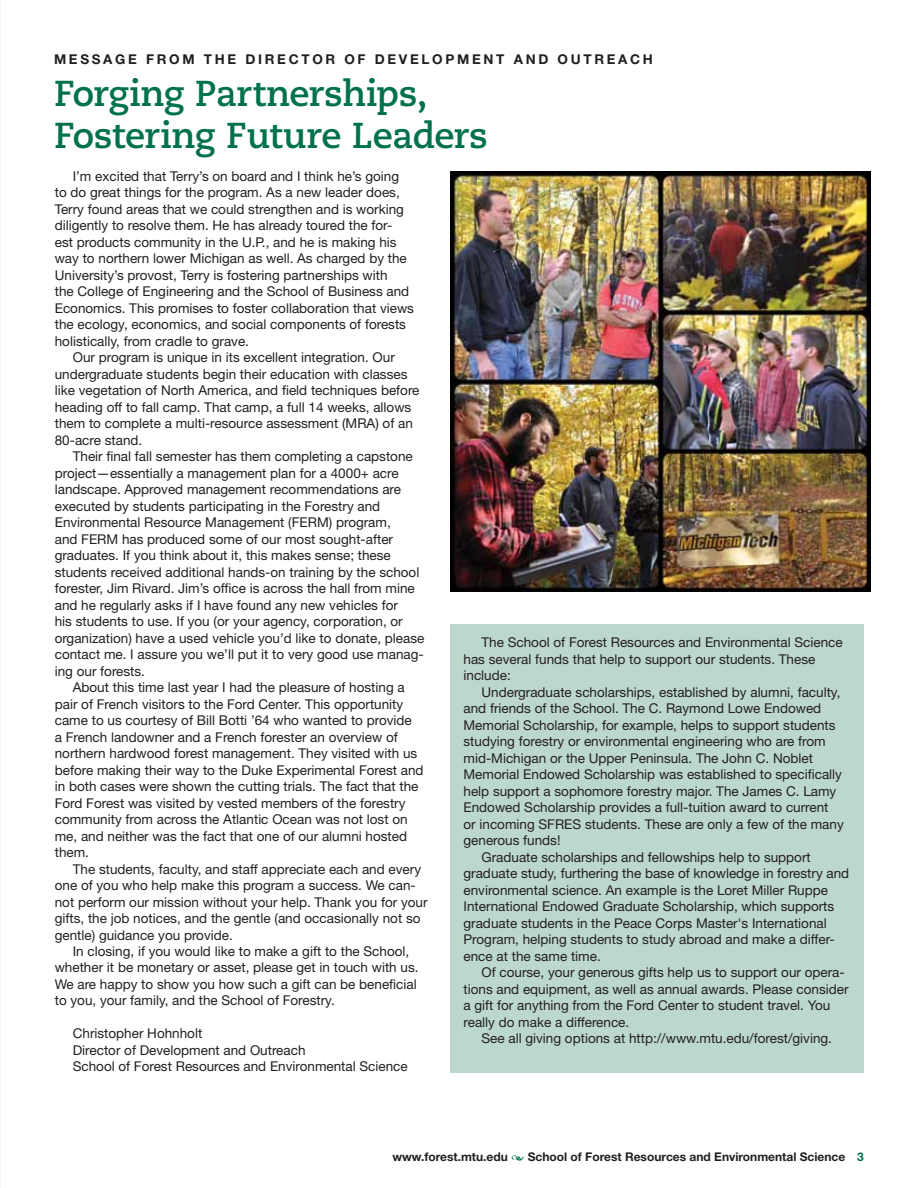
<style>
.page{position:relative;width:918px;height:1188px;background:#fff}
.page>*{position:absolute;margin:0;border:0;box-sizing:border-box;transform-origin:0 0}
.t1{font:700 36px/42px "Caecilia LT Std";letter-spacing:-.015em;color:#00724a}
.t2{font:13.5px/16.5px "Helvetica Neue LT Std";color:#231f20}
.t3{font:700 13.5px "Helvetica Neue LT Std";letter-spacing:.2em;color:#231f20}
.t4{font:700 12px "Helvetica Neue LT Std";color:#231f20}
.s1{font-family:"Minion Pro";font-weight:400;font-style:italic;color:#00724a}
.s2{color:#00724a}
</style>
<div class="page">
<img style="left:450px;top:171px;width:420px;height:420px">
<div style="left:450px;top:624px;width:414px;height:448px;background:#bcd7cb"></div>
<p class="t3" style="left:54px;top:50px;width:28px">Message</p>
<p class="t3" style="left:146px;top:50px;width:13px">from</p>
<p class="t3" style="left:204px;top:50px;width:12px">the</p>
<p class="t3" style="left:245px;top:50px;width:13px">director</p>
<p class="t3" style="left:344px;top:50px;width:12px">of</p>
<p class="t3" style="left:375px;top:50px;width:47px">Develo</p>
<p class="t3" style="left:446px;top:50px;width:25px">pment</p>
<p class="t3" style="left:514px;top:50px;width:13px">and</p>
<p class="t3" style="left:558px;top:50px;width:39px">Outreach</p>
<h1 class="t1" style="left:54px;top:73px;width:436px">Forging Partnerships,<br>Fostering Future Leaders</h1>
<p class="t2" style="left:55px;top:167px;width:361px;text-indent:18px">I’m excited that Terry’s on board and I think he’s going to do great things for the program. As a new leader does, Terry found areas that we could strengthen and is working diligently to resolve them. He has already toured the for-<br>est products community in the U.P., and he is making his way to northern lower Michigan as well. As charged by the University’s provost, Terry is fostering partnerships with<br>the College of Engineering and the School of Business and Economics. This promises to foster collaboration that views the ecology, economics, and social components of forests holistically, from cradle to grave.</p>
<p class="t2" style="left:55px;top:349px;width:366px;text-indent:18px">Our program is unique in its excellent integration. Our undergraduate students begin their education with classes like vegetation of North America, and field techniques before heading off to fall camp. That camp, a full 14 weeks, allows them to complete a multi-resource assessment (MRA) of an 80-acre stand.</p>
<p class="t2" style="left:55px;top:448px;width:371px;text-indent:18px">Their final fall semester has them completing a capstone project—essentially a management plan for a 4000+ acre landscape. Approved management recommendations are executed by students participating in the Forestry and Environmental Resource Management (FERM) program,<br>and FERM has produced some of our most sought-after graduates. If you think about it, this makes sense; these students received additional hands-on training by the school forester, Jim Rivard. Jim’s office is across the hall from mine and he regularly asks if I have found any new vehicles for<br>his students to use. If you (or your agency, corporation, or organization) have a used vehicle you’d like to donate, please contact me. I assure you we’ll put it to very good use manag&shy;ing our forests.</p>
<p class="t2" style="left:55px;top:679px;width:370px;text-indent:18px">About this time last year I had the pleasure of hosting a pair of French visitors to the Ford Center. This opportunity came to us courtesy of Bill Botti ’64 who wanted to provide<br>a French landowner and a French forester an overview of northern hardwood forest management. They visited with us before making their way to the Duke Experimental Forest and in both cases were shown the cutting trials. The fact that the Ford Forest was visited by vested members of the forestry community from across the Atlantic Ocean was not lost on me, and neither was the fact that one of our alumni hosted them.</p>
<p class="t2" style="left:55px;top:860px;width:374px;text-indent:18px">The students, faculty, and staff appreciate each and every one of you who help make this program a success. We can&shy;not perform our mission without your help. Thank you for your gifts, the job notices, and the gentle (and occasionally not so gentle) guidance you provide.</p>
<p class="t2" style="left:55px;top:943px;width:365px;text-indent:18px">In closing, if you would like to make a gift to the School, whether it be monetary or asset, please get in touch with us.<br>We are happy to show you how such a gift can be beneficial to you, your family, and the School of Forestry.</p>
<p class="t2" style="left:73px;top:1025px;width:337px">Christopher Hohnholt<br>Director of Development and Outreach<br>School of Forest Resources and Environmental Science</p>
<p class="t2" style="left:464px;top:634px;width:381px;text-indent:18px">The School of Forest Resources and Environmental Science has several funds that help to support our students. These include:</p>
<p class="t2" style="left:482px;top:684px;width:360px">Undergraduate scholarships, established by alumni, faculty,</p>
<p class="t2" style="left:464px;top:700px;width:359px">and friends of the School. The C. Raymond Lowe Endowed</p>
<p class="t2" style="left:464px;top:717px;width:374px">Memorial Scholarship, for example, helps to support students</p>
<p class="t2" style="left:464px;top:733px;width:364px">studying forestry or environmental engineering who are from</p>
<p class="t2" style="left:464px;top:750px;width:351px">mid-Michigan or the Upper Peninsula. The John C. Noblet</p>
<p class="t2" style="left:464px;top:766px;width:380px">Memorial Endowed Scholarship was established to specifically</p>
<p class="t2" style="left:464px;top:783px;width:374px">help support a sophomore forestry major. The James C. Lamy</p>
<p class="t2" style="left:464px;top:799px;width:367px">Endowed Scholarship provides a full-tuition award to current</p>
<p class="t2" style="left:464px;top:816px;width:382px">or incoming SFRES students. These are only a few of the many</p>
<p class="t2" style="left:464px;top:832px;width:99px">generous funds!</p>
<p class="t2" style="left:482px;top:849px;width:331px">Graduate scholarships and fellowships help to support</p>
<p class="t2" style="left:464px;top:865px;width:387px">graduate study, furthering the base of knowledge in forestry and</p>
<p class="t2" style="left:464px;top:882px;width:366px">environmental science. An example is the Loret Miller Ruppe</p>
<p class="t2" style="left:464px;top:898px;width:372px">International Endowed Graduate Scholarship, which supports</p>
<p class="t2" style="left:464px;top:915px;width:365px">graduate students in the Peace Corps Master's International</p>
<p class="t2" style="left:464px;top:931px;width:373px">Program, helping students to study abroad and make a differ-</p>
<p class="t2" style="left:464px;top:948px;width:139px">ence at the same time.</p>
<p class="t2" style="left:482px;top:964px;width:365px">Of course, your generous gifts help us to support our opera-</p>
<p class="t2" style="left:464px;top:981px;width:387px">tions and equipment, as well as annual awards. Please consider</p>
<p class="t2" style="left:464px;top:997px;width:368px">a gift for anything from the Ford Center to student travel. You</p>
<p class="t2" style="left:464px;top:1014px;width:167px">really do make a difference.</p>
<p class="t2" style="left:482px;top:1030px;width:352px">See all giving options at http://www.mtu.edu/forest/giving.</p>
<p class="t4" style="left:392px;top:1149px;width:473px">www.forest.mtu.edu <span class="s1">•</span> School of Forest Resources and Environmental Science <span class="s2">3</span></p>
</div>
